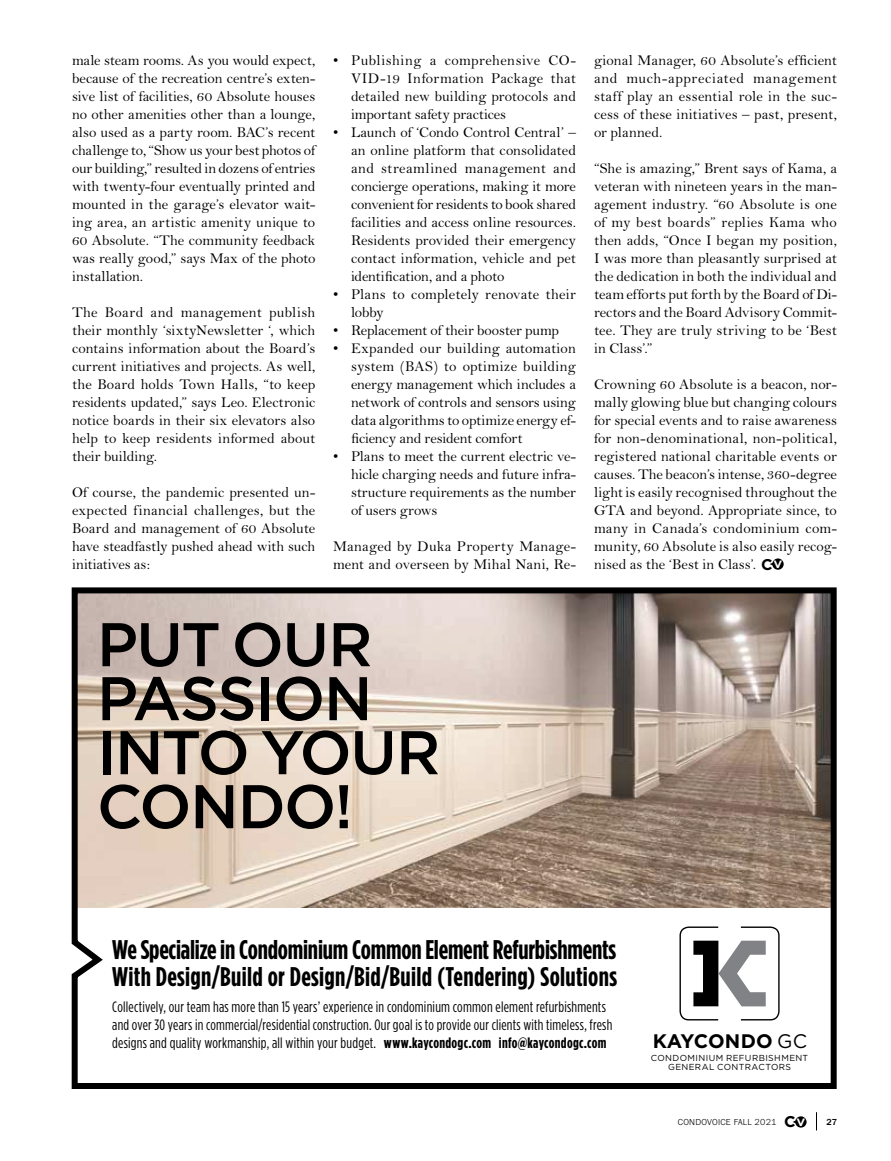
<style>
.page{position:relative;width:891px;height:1161px;background:#fff}
.page>*{position:absolute;margin:0;border:0;box-sizing:border-box;transform-origin:0 0}
.t1{font:500 61.5px/54px "Gotham";letter-spacing:-.025em;color:#000}
.t2{font:700 condensed 27px/27px "Gotham HTF";letter-spacing:-.005em;color:#000}
.t3{font:700 19.65px "Gotham HTF";letter-spacing:-.015em;color:#000}
.t4{font:15px/18px "Bell";color:#000;text-align:justify}
.t5{font:condensed 15px/18px "Gotham HTF";letter-spacing:.015em;color:#000}
.t6{font:300 9px "Franklin Gothic URW";letter-spacing:.03em;color:#000}
.t7{font:500 9px "Franklin Gothic";color:#000}
.t8{font:8.7px/9px "Gotham HTF";letter-spacing:.045em;color:#000;text-align:center}
.s1{font-family:"Gotham";font-weight:700;font-size:15.45px}
.s2{font-family:"Gotham";font-weight:700;font-size:10.65px;color:#fff}
.s3{font-weight:700}
.s4{font-weight:400}
</style>
<div class="page">
<svg style="left:793px;top:1116px;width:14px;height:12px"></svg>
<svg style="left:816px;top:1112px;width:1px;height:18px"></svg>
<svg style="left:71px;top:587px;width:766px;height:502px"></svg>
<svg style="left:770px;top:558px;width:14px;height:12px"></svg>
<p class="t4" style="left:72px;top:51px;width:245px">male steam rooms. As you would expect, because of the recreation centre’s exten&shy;sive list of facilities, 60 Absolute houses no other amenities other than a lounge, also used as a party room. BAC’s recent challenge to, “Show us your best photos of our building,” resulted in dozens of entries with twenty-four eventually printed and mounted in the garage’s elevator wait&shy;ing area, an artistic amenity unique to 60 Absolute. “The community feedback was really good,” says Max of the photo installation.</p>
<p class="t4" style="left:72px;top:303px;width:245px">The Board and management publish their monthly ‘sixtyNewsletter ‘, which contains information about the Board’s current initiatives and projects. As well, the Board holds Town Halls, “to keep residents updated,” says Leo. Electronic notice boards in their six elevators also help to keep residents informed about their building.</p>
<p class="t4" style="left:72px;top:483px;width:245px">Of course, the pandemic presented un&shy;expected financial challenges, but the Board and management of 60 Absolute have steadfastly pushed ahead with such initiatives as:</p>
<p class="t4" style="left:351px;top:51px;width:227px;text-indent:-18px">• Publishing a comprehensive CO-VID-19 Information Package that detailed new building protocols and important safety practices</p>
<p class="t4" style="left:351px;top:123px;width:227px;text-indent:-18px">• Launch of ‘Condo Control Central’ – an online platform that consolidated and streamlined management and concierge operations, making it more convenient for residents to book shared facilities and access online resources.<br>Residents provided their emergency contact information, vehicle and pet identification, and a photo</p>
<p class="t4" style="left:351px;top:285px;width:226px;text-indent:-18px">• Plans to completely renovate their lobby</p>
<p class="t4" style="left:333px;top:321px;width:228px">• Replacement of their booster pump</p>
<p class="t4" style="left:351px;top:339px;width:226px;text-indent:-18px">• Expanded our building automation system (BAS) to optimize building energy management which includes a network of controls and sensors using data algorithms to optimize energy ef&shy;ficiency and resident comfort</p>
<p class="t4" style="left:351px;top:447px;width:226px;text-indent:-18px">• Plans to meet the current electric ve&shy;hicle charging needs and future infra&shy;structure requirements as the number of users grows</p>
<p class="t4" style="left:333px;top:537px;width:244px">Managed by Duka Property Manage&shy;ment and overseen by Mihal Nani, Re-</p>
<p class="t4" style="left:594px;top:51px;width:245px">gional Manager, 60 Absolute’s efficient and much-appreciated management staff play an essential role in the suc&shy;cess of these initiatives – past, present, or planned.</p>
<p class="t4" style="left:594px;top:159px;width:245px">“She is amazing,” Brent says of Kama, a veteran with nineteen years in the man&shy;agement industry. “60 Absolute is one of my best boards” replies Kama who then adds, “Once I began my position, I was more than pleasantly surprised at the dedication in both the individual and team efforts put forth by the Board of Di&shy;rectors and the Board Advisory Commit&shy;tee. They are truly striving to be ‘Best in Class’.”</p>
<p class="t4" style="left:594px;top:375px;width:245px">Crowning 60 Absolute is a beacon, nor&shy;mally glowing blue but changing colours for special events and to raise awareness for non-denominational, non-political, registered national charitable events or causes. The beacon’s intense, 360-degree light is easily recognised throughout the GTA and beyond. Appropriate since, to many in Canada’s condominium com&shy;munity, 60 Absolute is also easily recog&shy;nised as the ‘Best in Class’. <span class="s1">C</span><span class="s2">V</span></p>
<h1 class="t1" style="left:97px;top:616px;width:345px">PUT OUR<br>PASSION<br>INTO YOUR<br>CONDO!</h1>
<h2 class="t2" style="left:112px;top:935px;width:506px">We Specialize in Condominium Common Element Refurbishments<br>With Design/Build or Design/Bid/Build (Tendering) Solutions</h2>
<p class="t5" style="left:112px;top:997px;width:502px">Collectively, our team has more than 15 years’ experience in condominium common element refurbishments and over 30 years in commercial/residential construction. Our goal is to provide our clients with timeless, fresh designs and quality workmanship, all within your budget. <span class="s3">www.kaycondogc.com info@kaycondogc.com</span></p>
<h3 class="t3" style="left:653px;top:1030px;width:156px">KAYCONDO <span class="s4">GC</span></h3>
<p class="t8" style="left:651px;top:1053px;width:159px">CONDOMINIUM REFURBISHMENT<br>GENERAL CONTRACTORS</p>
<p class="t6" style="left:678px;top:1116px;width:129px">CONDOVOICE FALL 2021 <span class="s1">C</span><span class="s2">V</span></p>
<p class="t7" style="left:826px;top:1116px;width:12px">27</p>
</div>
